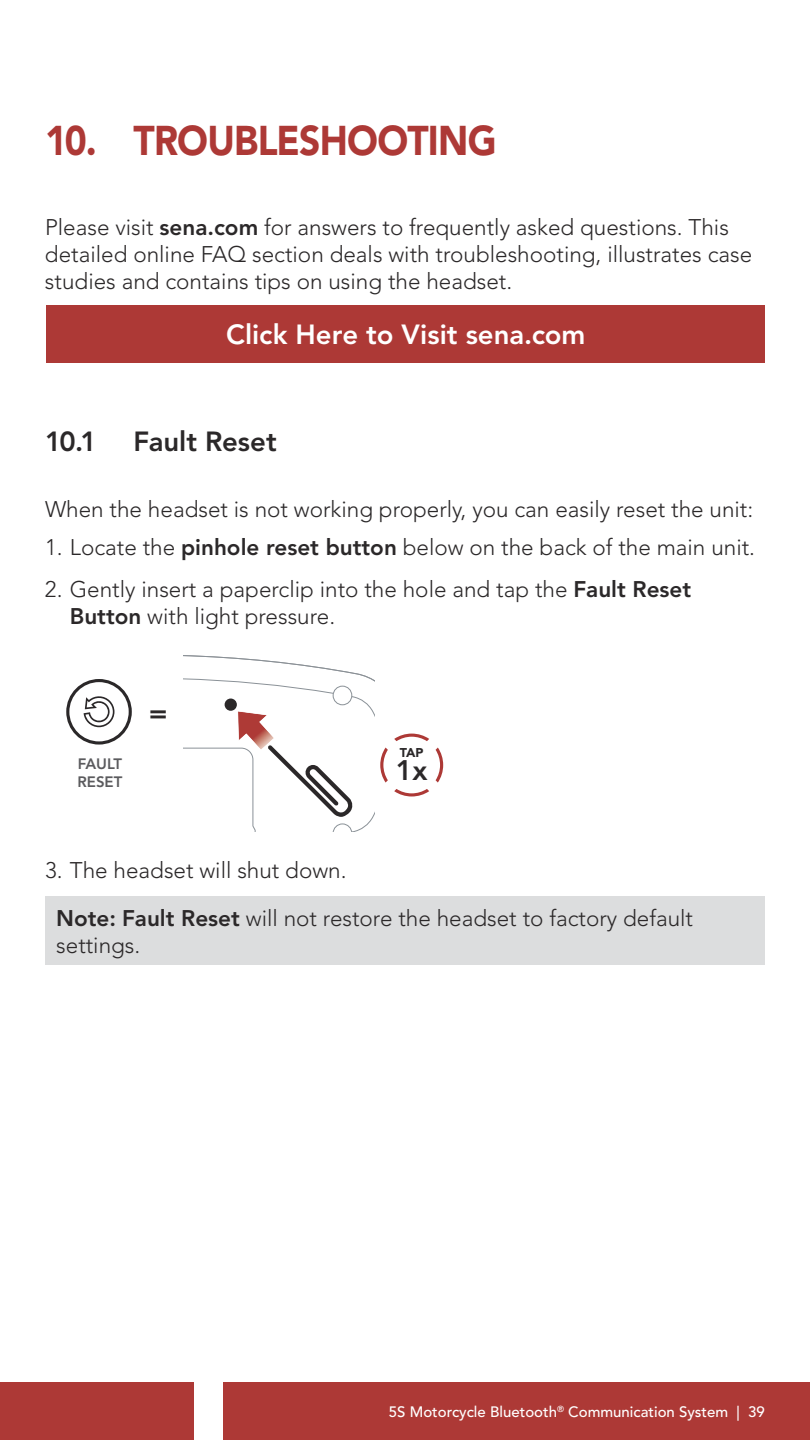
<style>
.page{position:relative;width:810px;height:1440px;background:#fff}
.page>*{position:absolute;margin:0;border:0;box-sizing:border-box;transform-origin:0 0}
.t1{font:900 41.25px "Avenir LT Std";letter-spacing:-.02em;color:#ad3936;scale:.9 1}
.t2{font:800 28.38px "Avenir LT Std";color:#2b2829}
.t3{font:800 28.12px "Avenir LT Std";color:#2b2829}
.t4{font:800 27.5px "Avenir LT Std";color:#fff}
.t5{font:800 27.5px "Avenir LT Std";color:#2b2829}
.t6{font:300 22.5px/27px "Avenir LT Std";color:#2b2829}
.t7{font:500 15px "Avenir LT Std";color:#fff}
.t8{font:800 15px/18px "Avenir LT Std";color:#5b5b5e}
.t9{font:900 12.62px "Avenir LT Std";color:#2b2829}
.s1{font-weight:800}
</style>
<div class="page">
<div style="left:0;top:1383px;width:194px;height:57px;background:#ad3936"></div>
<div style="left:223px;top:1383px;width:587px;height:57px;background:#ad3936"></div>
<div style="left:47px;top:305px;width:718px;height:57px;background:#ad3936"></div>
<svg style="left:183px;top:655px;width:260px;height:176px"></svg>
<svg style="left:66px;top:679px;width:66px;height:66px"></svg>
<div style="left:45px;top:896px;width:720px;height:68px;background:#dcddde"></div>
<h1 class="t1" style="left:45px;top:117px;width:503px">10. TROUBLESHOOTING</h1>
<p class="t6" style="left:45px;top:216px;width:709px">Please visit <span class="s1">sena.com</span> for answers to frequently asked questions. This detailed online FAQ section deals with troubleshooting, illustrates case studies and contains tips on using the headset.</p>
<p class="t4" style="left:226px;top:323px;width:361px">Click Here to Visit sena.com</p>
<p class="t5" style="left:45px;top:430px;width:53px">10.1</p>
<p class="t5" style="left:134px;top:430px;width:145px">Fault Reset</p>
<p class="t6" style="left:45px;top:497px;width:710px">When the headset is not working properly, you can easily reset the unit:</p>
<p class="t6" style="left:45px;top:535px;width:712px">1. Locate the <span class="s1">pinhole reset button</span> below on the back of the main unit.</p>
<p class="t6" style="left:70px;top:577px;width:623px;line-height:27.5px;text-indent:-25px">2. Gently insert a paperclip into the hole and tap the <span class="s1">Fault Reset<br>Button</span> with light pressure.</p>
<p class="t8" style="left:77px;top:756px;width:46px">FAULT<br>RESET</p>
<p class="t2" style="left:149px;top:701px;width:20px">=</p>
<p class="t9" style="left:400px;top:745px;width:25px">TAP</p>
<p class="t3" style="left:396px;top:754px;width:33px">1x</p>
<p class="t6" style="left:56px;top:849px;width:638px;line-height:47.6px;text-indent:-11px">3. The headset will shut down.<br><span class="s1">Note: Fault Reset</span> will not restore the headset to factory default</p>
<p class="t6" style="left:56px;top:934px;width:86px">settings.</p>
<p class="t7" style="left:389px;top:1406px;width:378px">5S Motorcycle Bluetooth<sup>®</sup> Communication System | 39</p>
</div>
